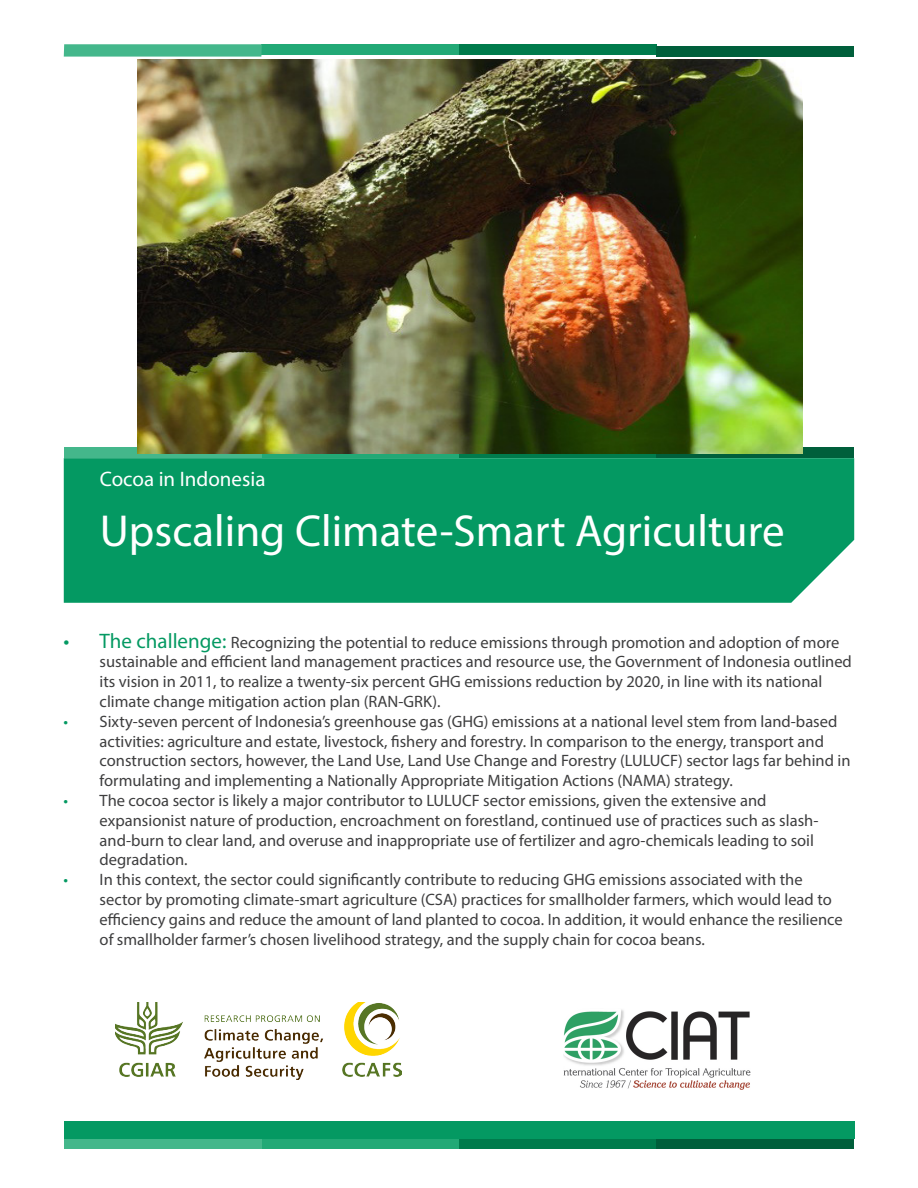
<style>
.page{position:relative;width:918px;height:1188px;background:#fff}
.page>*{position:absolute;margin:0;border:0;box-sizing:border-box;transform-origin:0 0}
.t1{font:45px "Myriad Pro";color:#fff}
.t2{font:21px "Myriad Pro";color:#fff}
.t3{font:16.5px/19.8px "Myriad Pro";color:#3e3e3f}
.s1{font-size:21px;color:#049962}
.s2{color:#049962}
</style>
<div class="page">
<div style="left:459px;top:44px;width:197px;height:11px;background:#007b4c"></div>
<div style="left:657px;top:46px;width:197px;height:11px;background:#005f3b"></div>
<div style="left:261px;top:44px;width:198px;height:11px;background:#22a976"></div>
<div style="left:64px;top:44px;width:198px;height:13px;background:#44b78b"></div>
<div style="left:64px;top:458px;width:790px;height:145px;background:#049962"></div>
<div style="left:459px;top:1139px;width:198px;height:10px;background:#007b4c"></div>
<div style="left:657px;top:1139px;width:197px;height:10px;background:#005f3b"></div>
<div style="left:261px;top:1139px;width:198px;height:10px;background:#22a976"></div>
<div style="left:64px;top:1139px;width:197px;height:10px;background:#44b78b"></div>
<img style="left:564px;top:1009px;width:187px;height:81px">
<div style="left:64px;top:1121px;width:790px;height:18px;background:#049962"></div>
<div style="left:459px;top:448px;width:197px;height:10px;background:#007b4c"></div>
<div style="left:657px;top:448px;width:197px;height:10px;background:#005f3b"></div>
<div style="left:261px;top:448px;width:198px;height:10px;background:#22a976"></div>
<div style="left:64px;top:448px;width:197px;height:10px;background:#44b78b"></div>
<img style="left:115px;top:1002px;width:287px;height:78px">
<img style="left:137px;top:59px;width:665px;height:395px">
<p class="t2" style="left:100px;top:466px;width:167px">Cocoa in Indonesia</p>
<h1 class="t1" style="left:100px;top:503px;width:686px">Upscaling Climate-Smart Agriculture</h1>
<p class="t3" style="left:100px;top:632px;width:754px;text-indent:-36px"><span class="s1">• The challenge:</span> Recognizing the potential to reduce emissions through promotion and adoption of more sustainable and efficient land management practices and resource use, the Government of Indonesia outlined its vision in 2011, to realize a twenty-six percent GHG emissions reduction by 2020, in line with its national climate change mitigation action plan (RAN-GRK).</p>
<p class="t3" style="left:100px;top:711px;width:752px;text-indent:-36px"><span class="s2">•</span> Sixty-seven percent of Indonesia’s greenhouse gas (GHG) emissions at a national level stem from land-based activities: agriculture and estate, livestock, fishery and forestry. In comparison to the energy, transport and construction sectors, however, the Land Use, Land Use Change and Forestry (LULUCF) sector lags far behind in formulating and implementing a Nationally Appropriate Mitigation Actions (NAMA) strategy.</p>
<p class="t3" style="left:100px;top:790px;width:720px;text-indent:-36px"><span class="s2">•</span> The cocoa sector is likely a major contributor to LULUCF sector emissions, given the extensive and expansionist nature of production, encroachment on forestland, continued use of practices such as slash&shy;and-burn to clear land, and overuse and inappropriate use of fertilizer and agro-chemicals leading to soil degradation.</p>
<p class="t3" style="left:100px;top:869px;width:745px;text-indent:-36px"><span class="s2">•</span> In this context, the sector could significantly contribute to reducing GHG emissions associated with the sector by promoting climate-smart agriculture (CSA) practices for smallholder farmers, which would lead to efficiency gains and reduce the amount of land planted to cocoa. In addition, it would enhance the resilience of smallholder farmer’s chosen livelihood strategy, and the supply chain for cocoa beans.</p>
</div>
